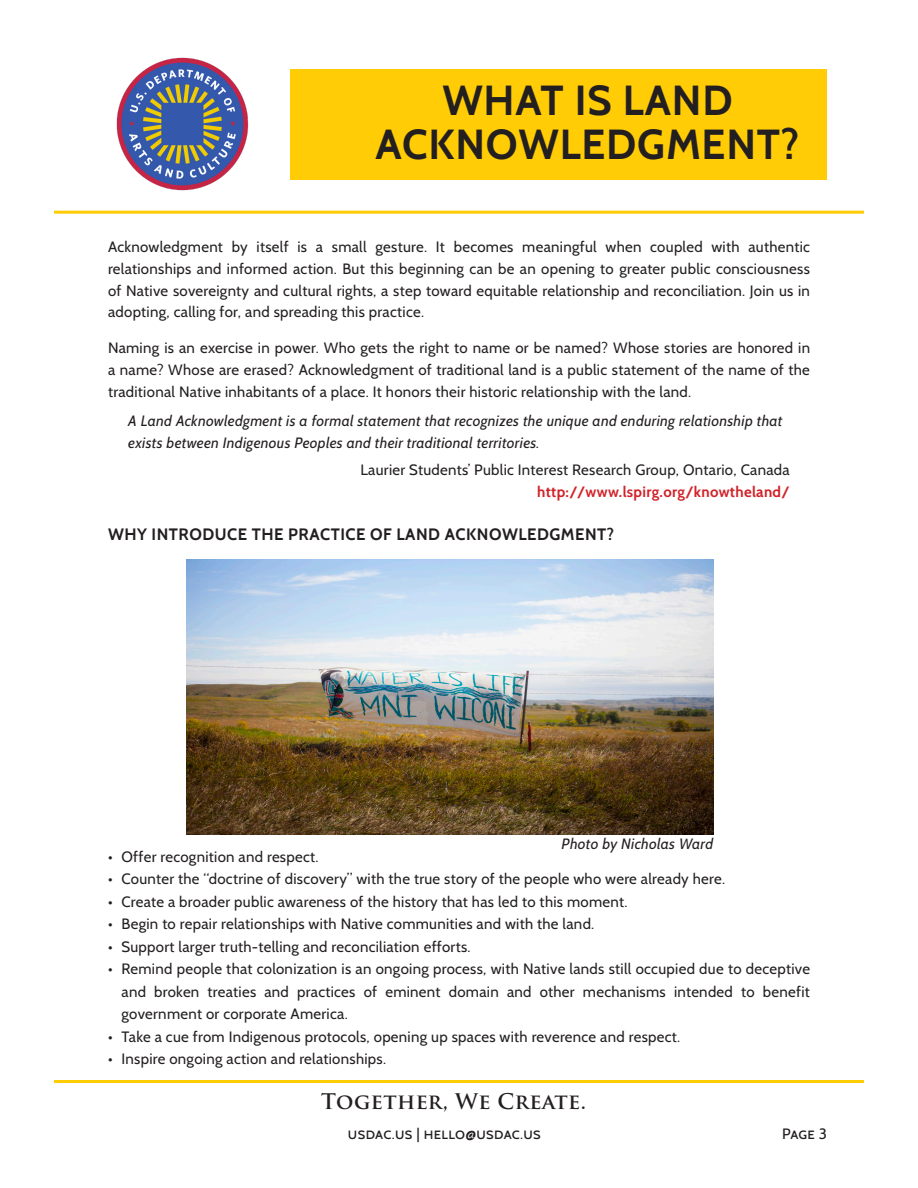
<style>
.page{position:relative;width:918px;height:1188px;background:#fff}
.page>*{position:absolute;margin:0;border:0;box-sizing:border-box;transform-origin:0 0}
.Subhead_1{font:700 42px "Cabin";letter-spacing:.02em;color:#231f20}
.t1{font:700 21px "Trajan Pro";letter-spacing:.02em;color:#231f20}
.Subhead_2{font:700 16.5px "Cabin";letter-spacing:.03em;color:#231f20}
.quote_roman{font:15px/21.8px "Cabin";letter-spacing:.02em;color:#231f20;text-align:justify}
.quote_italic{font:italic 15px/22.2px "Cabin";letter-spacing:.02em;color:#231f20}
.quote_roman-2{font:700 15px "Cabin";letter-spacing:.02em;color:#d1232a}
</style>
<div class="page">
<hr style="left:54px;top:1080px;width:810px;height:3px;background:#ffcc05">
<img style="left:187px;top:559px;width:526px;height:275px">
<div style="left:291px;top:69px;width:536px;height:110px;background:#ffcc05"></div>
<hr style="left:54px;top:211px;width:810px;height:3px;background:#ffcc05">
<img style="left:116px;top:57px;width:133px;height:134px">
<p class="Subhead_1" style="left:442px;top:75px;width:292px">WHAT IS LAND</p>
<p class="Subhead_1" style="left:375px;top:119px;width:426px">ACKNOWLEDGMENT?</p>
<p class="quote_roman" style="left:108px;top:236px;width:704px">Acknowledgment by itself is a small gesture. It becomes meaningful when coupled with authentic relationships and informed action. But this beginning can be an opening to greater public consciousness of Native sovereignty and cultural rights, a step toward equitable relationship and reconciliation. Join us in adopting, calling for, and spreading this practice.</p>
<p class="quote_roman" style="left:108px;top:336px;width:704px;line-height:22.2px">Naming is an exercise in power. Who gets the right to name or be named? Whose stories are honored in a name? Whose are erased? Acknowledgment of traditional land is a public statement of the name of the traditional Native inhabitants of a place. It honors their historic relationship with the land.</p>
<p class="quote_italic" style="left:128px;top:410px;width:656px">A Land Acknowledgment is a formal statement that recognizes the unique and enduring relationship that exists between Indigenous Peoples and their traditional territories.</p>
<p class="quote_roman" style="left:360px;top:458px;width:431px">Laurier Students’ Public Interest Research Group, Ontario, Canada</p>
<p class="quote_roman-2" style="left:537px;top:483px;width:254px">http://www.lspirg.org/knowtheland/</p>
<p class="Subhead_2" style="left:108px;top:524px;width:508px">WHY INTRODUCE THE PRACTICE OF LAND ACKNOWLEDGMENT?</p>
<p class="quote_italic" style="left:562px;top:832px;width:153px">Photo by Nicholas Ward</p>
<p class="quote_roman" style="left:108px;top:845px;width:212px">• Offer recognition and respect.</p>
<p class="quote_roman" style="left:108px;top:868px;width:619px">• Counter the “doctrine of discovery” with the true story of the people who were already here.</p>
<p class="quote_roman" style="left:108px;top:890px;width:521px">• Create a broader public awareness of the history that has led to this moment.</p>
<p class="quote_roman" style="left:108px;top:913px;width:488px">• Begin to repair relationships with Native communities and with the land.</p>
<p class="quote_roman" style="left:108px;top:935px;width:364px">• Support larger truth-telling and reconciliation efforts.</p>
<p class="quote_roman" style="left:122px;top:958px;width:690px;line-height:22.5px;text-indent:-14px">• Remind people that colonization is an ongoing process, with Native lands still occupied due to deceptive and broken treaties and practices of eminent domain and other mechanisms intended to benefit government or corporate America.</p>
<p class="quote_roman" style="left:108px;top:1025px;width:574px">• Take a cue from Indigenous protocols, opening up spaces with reverence and respect.</p>
<p class="quote_roman" style="left:108px;top:1048px;width:280px">• Inspire ongoing action and relationships.</p>
<h2 class="t1" style="left:321px;top:1089px;width:266px">Together, We Create.</h2>
<p class="quote_roman" style="left:348px;top:1123px;width:194px">usdac.us | hello@usdac.us</p>
<p class="quote_roman" style="left:782px;top:1123px;width:47px">Page 3</p>
</div>
